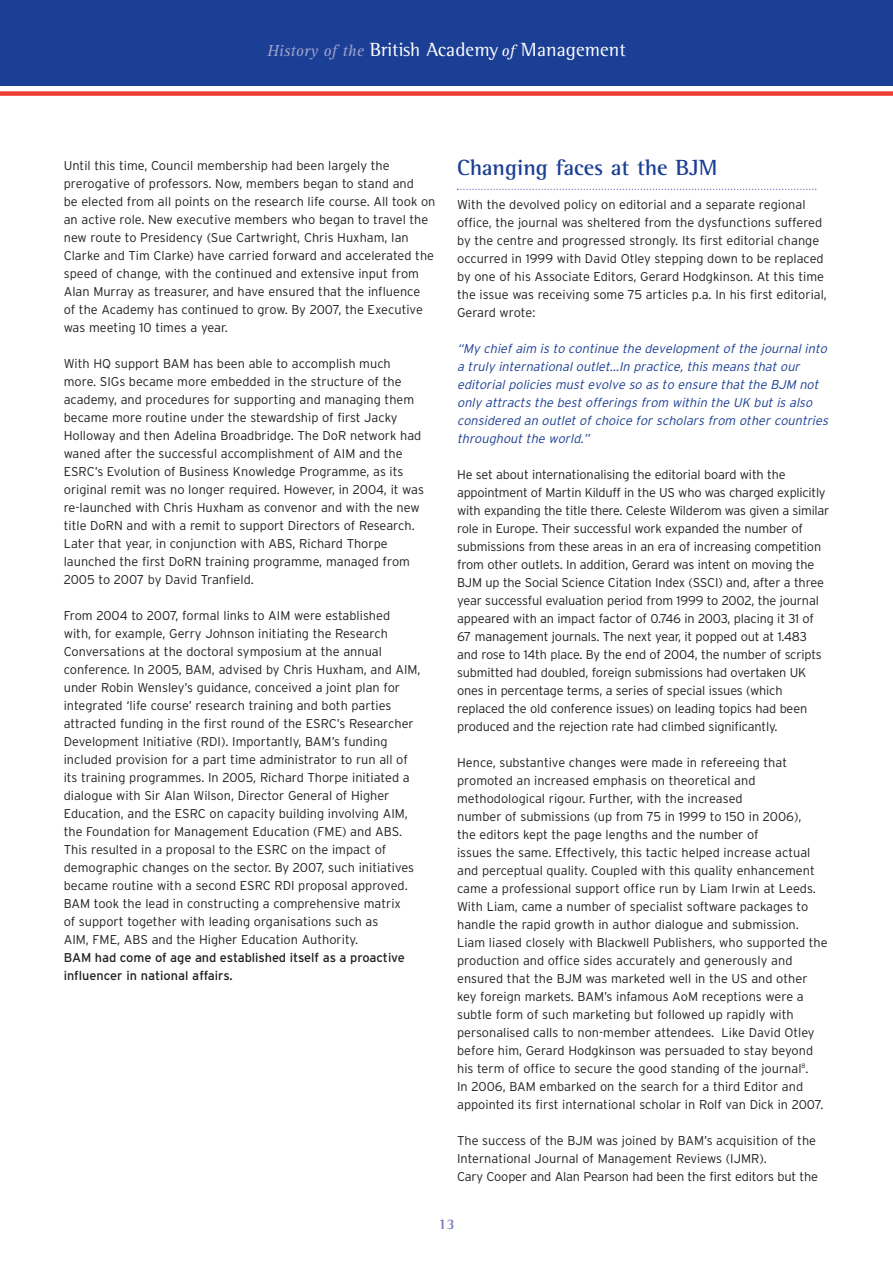
<style>
.page{position:relative;width:893px;height:1263px;background:#fff}
.page>*{position:absolute;margin:0;border:0;box-sizing:border-box;transform-origin:0 0}
.t1{font:700 22.5px "Rotis Semi Serif";color:#1b3f94}
.t2{font:19.5px "Rotis Semi Serif";letter-spacing:.005em;color:#fff}
.t3{font:700 15px "Rotis Semi Serif";color:#6f76b5}
.t4{font:300 12.75px/18px "Interstate";color:#231f20}
.t5{font:italic 300 12.75px/18px "Interstate";color:#1b3f94}
.t6{font:12.75px/18px "Interstate";letter-spacing:-.005em;color:#231f20}
.s1{font-family:"Rotis Serif";font-style:italic;font-size:16.5px;color:#a2a4d0}
.s2{font-family:"Rotis Serif";font-style:italic;font-size:16.5px}
</style>
<div class="page">
<svg style="left:457px;top:189px;width:359px;height:1px"></svg>
<div style="left:0;top:0;width:893px;height:86px;background:#1b3f94"></div>
<div style="left:0;top:91px;width:893px;height:5px;background:#ee3e34"></div>
<h2 class="t2" style="left:267px;top:43px;width:360px"><span class="s1">History of the</span> British Academy <span class="s2">of</span> Management</h2>
<p class="t4" style="left:64px;top:156px;width:373px">Until this time, Council membership had been largely the prerogative of professors. Now, members began to stand and<br>be elected from all points on the research life course. All took on an active role. New executive members who began to travel the new route to Presidency (Sue Cartwright, Chris Huxham, Ian Clarke and Tim Clarke) have carried forward and accelerated the speed of change, with the continued and extensive input from Alan Murray as treasurer, and have ensured that the influence<br>of the Academy has continued to grow. By 2007, the Executive was meeting 10 times a year.</p>
<p class="t4" style="left:64px;top:354px;width:362px">With HQ support BAM has been able to accomplish much more. SIGs became more embedded in the structure of the academy, and procedures for supporting and managing them became more routine under the stewardship of first Jacky Holloway and then Adelina Broadbridge. The DoR network had waned after the successful accomplishment of AIM and the ESRC’s Evolution of Business Knowledge Programme, as its original remit was no longer required. However, in 2004, it was re-launched with Chris Huxham as convenor and with the new title DoRN and with a remit to support Directors of Research.<br>Later that year, in conjunction with ABS, Richard Thorpe launched the first DoRN training programme, managed from 2005 to 2007 by David Tranfield.</p>
<p class="t4" style="left:64px;top:606px;width:358px">From 2004 to 2007, formal links to AIM were established with, for example, Gerry Johnson initiating the Research Conversations at the doctoral symposium at the annual conference. In 2005, BAM, advised by Chris Huxham, and AIM, under Robin Wensley’s guidance, conceived a joint plan for integrated ‘life course’ research training and both parties attracted funding in the first round of the ESRC’s Researcher Development Initiative (RDI). Importantly, BAM’s funding included provision for a part time administrator to run all of its training programmes. In 2005, Richard Thorpe initiated a dialogue with Sir Alan Wilson, Director General of Higher Education, and the ESRC on capacity building involving AIM, the Foundation for Management Education (FME) and ABS.<br>This resulted in a proposal to the ESRC on the impact of demographic changes on the sector. By 2007, such initiatives became routine with a second ESRC RDI proposal approved.<br>BAM took the lead in constructing a comprehensive matrix<br>of support together with leading organisations such as<br>AIM, FME, ABS and the Higher Education Authority.</p>
<p class="t6" style="left:64px;top:948px;width:343px">BAM had come of age and established itself as a proactive influencer in national affairs.</p>
<h1 class="t1" style="left:457px;top:160px;width:262px">Changing faces at the BJM</h1>
<p class="t4" style="left:457px;top:196px;width:371px">With the devolved policy on editorial and a separate regional office, the journal was sheltered from the dysfunctions suffered by the centre and progressed strongly. Its first editorial change occurred in 1999 with David Otley stepping down to be replaced by one of his Associate Editors, Gerard Hodgkinson. At this time the issue was receiving some 75 articles p.a. In his first editorial, Gerard wrote:</p>
<p class="t5" style="left:457px;top:340px;width:374px">“My chief aim is to continue the development of the journal into a truly international outlet…In practice, this means that our editorial policies must evolve so as to ensure that the BJM not only attracts the best offerings from within the UK but is also considered an outlet of choice for scholars from other countries throughout the world.”</p>
<p class="t4" style="left:457px;top:466px;width:374px">He set about internationalising the editorial board with the appointment of Martin Kilduff in the US who was charged explicitly with expanding the title there. Celeste Wilderom was given a similar role in Europe. Their successful work expanded the number of submissions from these areas in an era of increasing competition from other outlets. In addition, Gerard was intent on moving the BJM up the Social Science Citation Index (SSCI) and, after a three year successful evaluation period from 1999 to 2002, the journal appeared with an impact factor of 0.746 in 2003, placing it 31 of 67 management journals. The next year, it popped out at 1.483 and rose to 14th place. By the end of 2004, the number of scripts submitted had doubled, foreign submissions had overtaken UK ones in percentage terms, a series of special issues (which replaced the old conference issues) on leading topics had been produced and the rejection rate had climbed significantly.</p>
<p class="t4" style="left:457px;top:754px;width:372px">Hence, substantive changes were made in refereeing that promoted an increased emphasis on theoretical and methodological rigour. Further, with the increased<br>number of submissions (up from 75 in 1999 to 150 in 2006),<br>the editors kept the page lengths and the number of<br>issues the same. Effectively, this tactic helped increase actual and perceptual quality. Coupled with this quality enhancement came a professional support office run by Liam Irwin at Leeds.<br>With Liam, came a number of specialist software packages to handle the rapid growth in author dialogue and submission.<br>Liam liased closely with Blackwell Publishers, who supported the production and office sides accurately and generously and ensured that the BJM was marketed well in the US and other key foreign markets. BAM’s infamous AoM receptions were a subtle form of such marketing but followed up rapidly with personalised calls to non-member attendees. Like David Otley before him, Gerard Hodgkinson was persuaded to stay beyond his term of office to secure the good standing of the journal<sup>8</sup>.<br>In 2006, BAM embarked on the search for a third Editor and appointed its first international scholar in Rolf van Dick in 2007.</p>
<p class="t4" style="left:457px;top:1132px;width:362px">The success of the BJM was joined by BAM’s acquisition of the<br>International Journal of Management Reviews (IJMR).<br>Cary Cooper and Alan Pearson had been the first editors but the</p>
<p class="t3" style="left:438px;top:1219px;width:18px">13</p>
</div>
